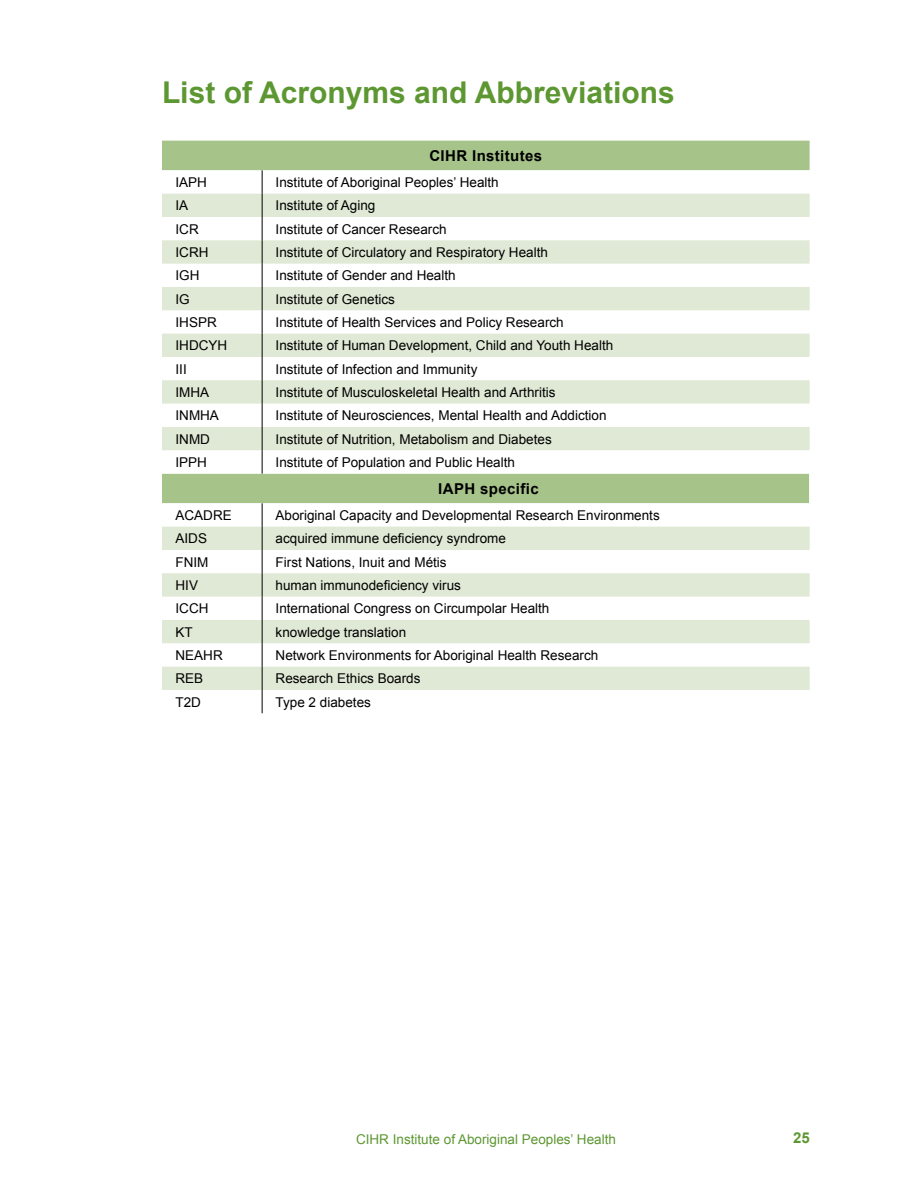
<style>
.page{position:relative;width:918px;height:1188px;background:#fff}
.page>*{position:absolute;margin:0;border:0;box-sizing:border-box;transform-origin:0 0}
.t1{font:700 30px "Arial";color:#5d9732}
.t2{font:700 15px "Arial";letter-spacing:.025em;color:#000}
.t3{font:700 15px "Arial";color:#5d9732}
.t4{font:13.5px "Arial";color:#000}
.t5{font:13.5px "Arial";color:#5d9732}
</style>
<div class="page">
<div style="left:162px;top:141px;width:648px;height:29px;background:#a6c38a"></div>
<svg style="left:162px;top:194px;width:648px;height:496px;fill:#dfe9d5"></svg>
<svg style="left:809px;top:474px;width:1px;height:29px"></svg>
<svg style="left:262px;top:170px;width:1px;height:304px"></svg>
<svg style="left:262px;top:503px;width:1px;height:210px"></svg>
<h1 class="t1" style="left:162px;top:73px;width:514px">List of Acronyms and Abbreviations</h1>
<p class="t2" style="left:429px;top:146px;width:114px">CIHR Institutes</p>
<p class="t4" style="left:176px;top:173px;width:33px">IAPH</p>
<p class="t4" style="left:276px;top:173px;width:225px">Institute of Aboriginal Peoples’ Health</p>
<p class="t4" style="left:176px;top:197px;width:14px">IA</p>
<p class="t4" style="left:276px;top:197px;width:101px">Institute of Aging</p>
<p class="t4" style="left:176px;top:220px;width:25px">ICR</p>
<p class="t4" style="left:276px;top:220px;width:173px">Institute of Cancer Research</p>
<p class="t4" style="left:176px;top:243px;width:34px">ICRH</p>
<p class="t4" style="left:276px;top:243px;width:274px">Institute of Circulatory and Respiratory Health</p>
<p class="t4" style="left:176px;top:267px;width:26px">IGH</p>
<p class="t4" style="left:276px;top:267px;width:182px">Institute of Gender and Health</p>
<p class="t4" style="left:176px;top:290px;width:16px">IG</p>
<p class="t4" style="left:276px;top:290px;width:121px">Institute of Genetics</p>
<p class="t4" style="left:176px;top:313px;width:43px">IHSPR</p>
<p class="t4" style="left:276px;top:313px;width:290px">Institute of Health Services and Policy Research</p>
<p class="t4" style="left:176px;top:337px;width:53px">IHDCYH</p>
<p class="t4" style="left:276px;top:337px;width:339px">Institute of Human Development, Child and Youth Health</p>
<p class="t4" style="left:176px;top:360px;width:13px">III</p>
<p class="t4" style="left:276px;top:360px;width:203px">Institute of Infection and Immunity</p>
<p class="t4" style="left:176px;top:383px;width:35px">IMHA</p>
<p class="t4" style="left:276px;top:383px;width:281px">Institute of Musculoskeletal Health and Arthritis</p>
<p class="t4" style="left:176px;top:407px;width:45px">INMHA</p>
<p class="t4" style="left:276px;top:407px;width:332px">Institute of Neurosciences, Mental Health and Addiction</p>
<p class="t4" style="left:176px;top:430px;width:36px">INMD</p>
<p class="t4" style="left:276px;top:430px;width:278px">Institute of Nutrition, Metabolism and Diabetes</p>
<p class="t4" style="left:176px;top:453px;width:33px">IPPH</p>
<p class="t4" style="left:276px;top:453px;width:241px">Institute of Population and Public Health</p>
<p class="t2" style="left:438px;top:479px;width:102px">IAPH specific</p>
<p class="t4" style="left:176px;top:506px;width:58px">ACADRE</p>
<p class="t4" style="left:276px;top:506px;width:386px">Aboriginal Capacity and Developmental Research Environments</p>
<p class="t4" style="left:176px;top:530px;width:33px">AIDS</p>
<p class="t4" style="left:276px;top:530px;width:232px">acquired immune deficiency syndrome</p>
<p class="t4" style="left:176px;top:553px;width:34px">FNIM</p>
<p class="t4" style="left:276px;top:553px;width:173px">First Nations, Inuit and Métis</p>
<p class="t4" style="left:176px;top:576px;width:24px">HIV</p>
<p class="t4" style="left:276px;top:576px;width:187px">human immunodeficiency virus</p>
<p class="t4" style="left:176px;top:600px;width:34px">ICCH</p>
<p class="t4" style="left:276px;top:600px;width:275px">International Congress on Circumpolar Health</p>
<p class="t4" style="left:176px;top:623px;width:19px">KT</p>
<p class="t4" style="left:276px;top:623px;width:132px">knowledge translation</p>
<p class="t4" style="left:176px;top:646px;width:49px">NEAHR</p>
<p class="t4" style="left:276px;top:646px;width:324px">Network Environments for Aboriginal Health Research</p>
<p class="t4" style="left:176px;top:670px;width:29px">REB</p>
<p class="t4" style="left:276px;top:670px;width:146px">Research Ethics Boards</p>
<p class="t4" style="left:176px;top:693px;width:27px">T2D</p>
<p class="t4" style="left:276px;top:693px;width:97px">Type 2 diabetes</p>
<p class="t5" style="left:356px;top:1130px;width:261px">CIHR Institute of Aboriginal Peoples’ Health</p>
<p class="t3" style="left:793px;top:1128px;width:18px">25</p>
</div>
